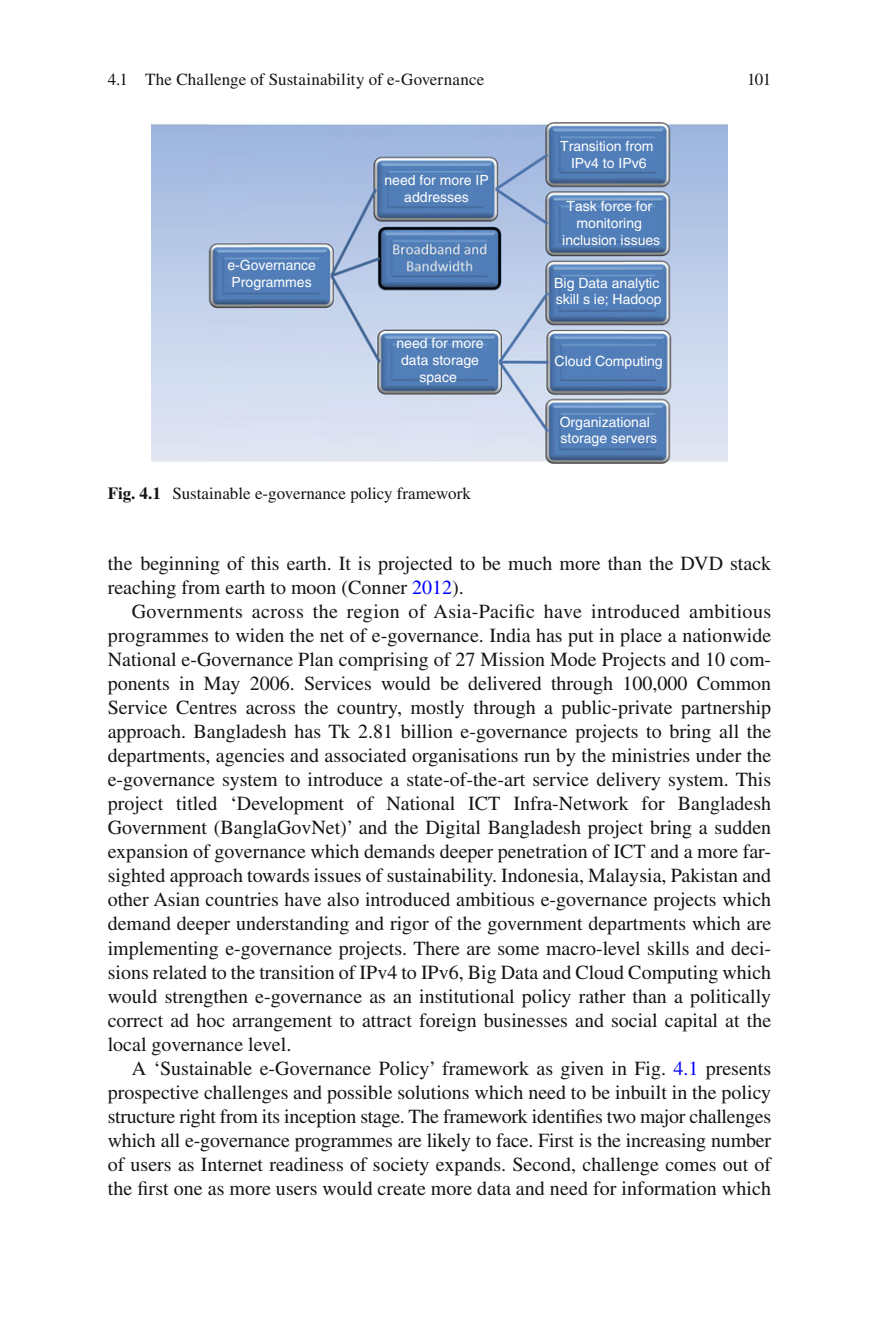
<style>
.page{position:relative;width:879px;height:1333px;background:#fff}
.page>*{position:absolute;margin:0;border:0;box-sizing:border-box;transform-origin:0 0}
.t1{font:20px/24px "Times";color:#131413;text-align:justify}
.t2{font:17px "Times";color:#131413}
.t3{font:14px/16.8px "Helvetica";color:#fff;text-align:center}
.s1{font-weight:700}
.s2{color:#00f}
</style>
<div class="page">
<img style="left:151px;top:122px;width:576px;height:341px">
<p class="t2" style="left:108px;top:73px;width:378px">4.1 The Challenge of Sustainability of e-Governance</p>
<p class="t3" style="left:227px;top:258px;width:90px">e-Governance<br>Programmes</p>
<p class="t3" style="left:384px;top:173px;width:106px">need for more IP addresses</p>
<p class="t3" style="left:396px;top:336px;width:89px">need for more data storage space</p>
<p class="t2" style="left:108px;top:486px;width:365px"><span class="s1">Fig. 4.1</span> Sustainable e-governance policy framework</p>
<p class="t3" style="left:560px;top:139px;width:95px">Transition from<br>IPv4 to IPv6</p>
<p class="t3" style="left:562px;top:199px;width:100px">Task force for monitoring inclusion issues</p>
<p class="t3" style="left:554px;top:275px;width:109px;text-align:left">Big Data analytic skill s ie; Hadoop</p>
<p class="t3" style="left:554px;top:354px;width:110px">Cloud Computing</p>
<p class="t3" style="left:560px;top:414px;width:99px;text-align:left">Organizational storage servers</p>
<p class="t2" style="left:747px;top:73px;width:26px">101</p>
<p class="t1" style="left:108px;top:553px;width:665px">the beginning of this earth. It is projected to be much more than the DVD stack reaching from earth to moon (Conner <span class="s2">2012</span> ).</p>
<p class="t1" style="left:108px;top:601px;width:665px;text-indent:24px">Governments across the region of Asia-Pacific have introduced ambitious programmes to widen the net of e-governance. India has put in place a nationwide National e-Governance Plan comprising of 27 Mission Mode Projects and 10 com&shy;ponents in May 2006. Services would be delivered through 100,000 Common Service Centres across the country, mostly through a public-private partnership approach. Bangladesh has Tk 2.81 billion e-governance projects to bring all the departments, agencies and associated organisations run by the ministries under the e-governance system to introduce a state-of-the-art service delivery system. This project titled ‘Development of National ICT Infra-Network for Bangladesh Government (BanglaGovNet)’ and the Digital Bangladesh project bring a sudden expansion of governance which demands deeper penetration of ICT and a more far&shy;sighted approach towards issues of sustainability. Indonesia, Malaysia, Pakistan and other Asian countries have also introduced ambitious e-governance projects which demand deeper understanding and rigor of the government departments which are implementing e-governance projects. There are some macro-level skills and deci&shy;sions related to the transition of IPv4 to IPv6, Big Data and Cloud Computing which would strengthen e-governance as an institutional policy rather than a politically correct ad hoc arrangement to attract foreign businesses and social capital at the local governance level.</p>
<p class="t1" style="left:108px;top:1057px;width:665px;text-indent:24px">A ‘Sustainable e-Governance Policy’ framework as given in Fig. <span class="s2">4.1</span> presents prospective challenges and possible solutions which need to be inbuilt in the policy structure right from its inception stage. The framework identifies two major challenges which all e-governance programmes are likely to face. First is the increasing number of users as Internet readiness of society expands. Second, challenge comes out of the first one as more users would create more data and need for information which</p>
</div>
